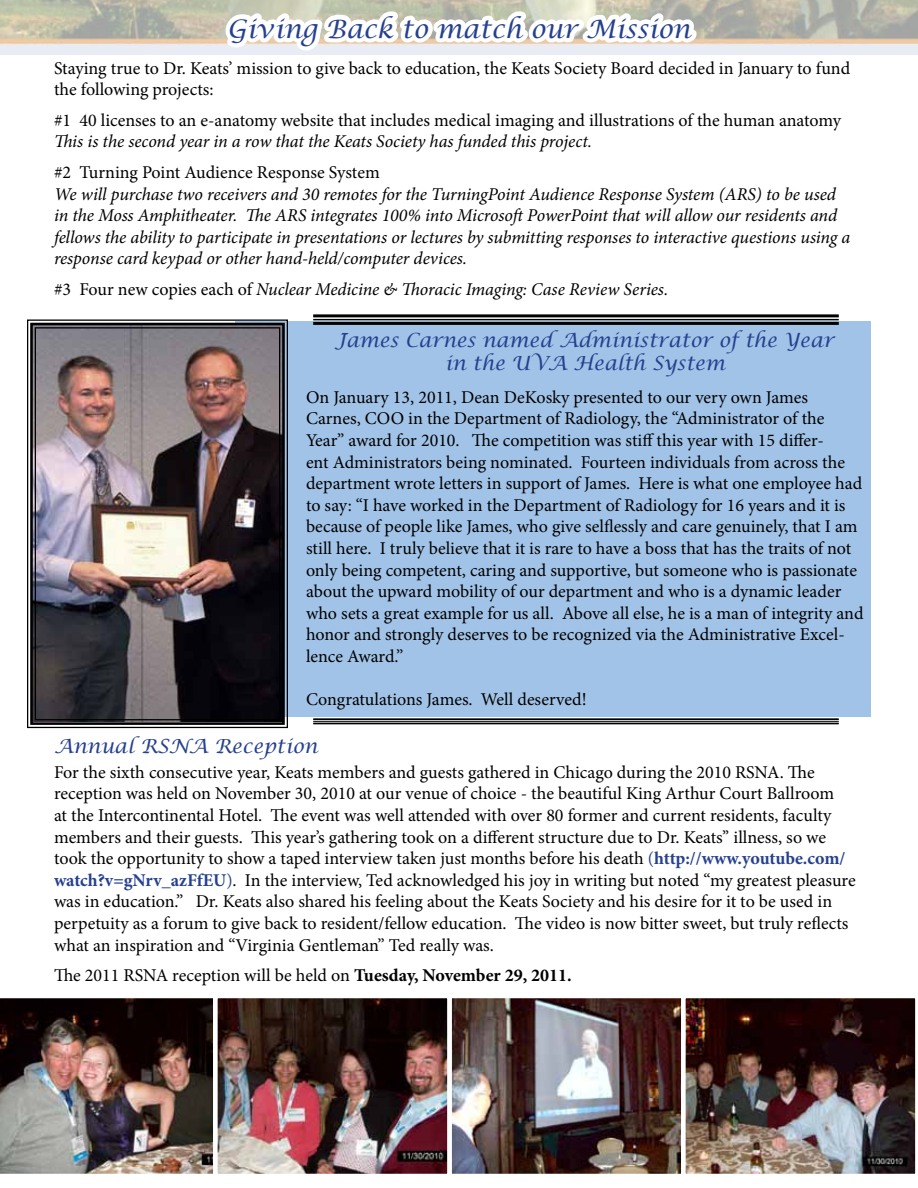
<style>
.page{position:relative;width:918px;height:1188px;background:#fff}
.page>*{position:absolute;margin:0;border:0;box-sizing:border-box;transform-origin:0 0}
.t1{font:italic 25.5px "Lucida Calligraphy";color:#25408f}
.t2{font:italic 19.5px/23.4px "Lucida Calligraphy";color:#25408f;text-align:center}
.t3{font:18px/21.6px "Minion Pro";color:#000}
.t4{font:italic 18px/21.6px "Minion Pro";letter-spacing:-.01em;color:#000}
.s1{font-style:normal}
.s2{color:#25408f}
.s3{font-weight:700;color:#25408f}
.s4{font-weight:700}
</style>
<div class="page">
<div style="left:236px;top:321px;width:635px;height:396px;background:#a1c3e7"></div>
<img style="left:0;top:0;width:918px;height:54px">
<img style="left:27px;top:319px;width:261px;height:410px">
<div style="left:30px;top:323px;width:255px;height:402px;border:3px solid #000"></div>
<div style="left:35px;top:327px;width:245px;height:393px;border:1px solid #000"></div>
<hr style="left:313px;top:718px;width:526px;height:2px;background:#000">
<hr style="left:313px;top:721px;width:526px;height:1px;background:#000">
<hr style="left:313px;top:723px;width:526px;height:1px;background:#000">
<hr style="left:313px;top:314px;width:526px;height:3px;background:#000">
<hr style="left:313px;top:319px;width:526px;height:1px;background:#000">
<hr style="left:313px;top:322px;width:526px;height:3px;background:#000">
<svg style="left:215px;top:0;width:493px;height:55px"></svg>
<img style="left:452px;top:999px;width:229px;height:174px">
<div style="left:447px;top:994px;width:239px;height:184px;border:4px solid #fff"></div>
<img style="left:218px;top:999px;width:229px;height:174px">
<img style="left:0;top:998px;width:213px;height:176px">
<div style="left:213px;top:994px;width:239px;height:184px;border:4px solid #fff"></div>
<img style="left:681px;top:994px;width:235px;height:184px">
<h1 class="t1" style="left:227px;top:13px;width:465px">Giving Back to match our Mission</h1>
<p class="t3" style="left:54px;top:57px;width:798px">Staying true to Dr. Keats’ mission to give back to education, the Keats Society Board decided in January to fund the following projects:</p>
<p class="t3" style="left:54px;top:109px;width:789px">#1 40 licenses to an e-anatomy website that includes medical imaging and illustrations of the human anatomy</p>
<p class="t4" style="left:54px;top:131px;width:540px">This is the second year in a row that the Keats Society has funded this project.</p>
<p class="t3" style="left:54px;top:162px;width:327px">#2 Turning Point Audience Response System</p>
<p class="t4" style="left:54px;top:183px;width:798px">We will purchase two receivers and 30 remotes for the TurningPoint Audience Response System (ARS) to be used in the Moss Amphitheater. The ARS integrates 100% into Microsoft PowerPoint that will allow our residents and fellows the ability to participate in presentations or lectures by submitting responses to interactive questions using a response card keypad or other hand-held/computer devices.</p>
<p class="t4" style="left:54px;top:279px;width:616px"><span class="s1">#3 Four new copies each of</span> Nuclear Medicine &amp; Thoracic Imaging: Case Review Series.</p>
<p class="t2" style="left:336px;top:329px;width:500px">James Carnes named Administrator of the Year in the UVA Health System</p>
<p class="t3" style="left:306px;top:386px;width:559px">On January 13, 2011, Dean DeKosky presented to our very own James Carnes, COO in the Department of Radiology, the “Administrator of the Year” award for 2010. The competition was stiff this year with 15 differ-<br>ent Administrators being nominated. Fourteen individuals from across the department wrote letters in support of James. Here is what one employee had to say: “I have worked in the Department of Radiology for 16 years and it is because of people like James, who give selflessly and care genuinely, that I am still here. I truly believe that it is rare to have a boss that has the traits of not only being competent, caring and supportive, but someone who is passionate about the upward mobility of our department and who is a dynamic leader who sets a great example for us all. Above all else, he is a man of integrity and honor and strongly deserves to be recognized via the Administrative Excel&shy;lence Award.”</p>
<p class="t3" style="left:306px;top:689px;width:282px">Congratulations James. Well deserved!</p>
<p class="t2" style="left:54px;top:735px;width:265px">Annual RSNA Reception</p>
<p class="t3" style="left:54px;top:761px;width:803px">For the sixth consecutive year, Keats members and guests gathered in Chicago during the 2010 RSNA. The reception was held on November 30, 2010 at our venue of choice - the beautiful King Arthur Court Ballroom<br>at the Intercontinental Hotel. The event was well attended with over 80 former and current residents, faculty members and their guests. This year’s gathering took on a different structure due to Dr. Keats’’ illness, so we took the opportunity to show a taped interview taken just months before his death <span class="s2">(</span><span class="s3">http://www.youtube.com/ watch?v=gNrv_azFfEU</span><span class="s2">)</span>. In the interview, Ted acknowledged his joy in writing but noted “my greatest pleasure was in education.” Dr. Keats also shared his feeling about the Keats Society and his desire for it to be used in perpetuity as a forum to give back to resident/fellow education. The video is now bitter sweet, but truly reflects what an inspiration and “Virginia Gentleman” Ted really was.</p>
<p class="t3" style="left:54px;top:965px;width:519px">The 2011 RSNA reception will be held on <span class="s4">Tuesday, November 29, 2011.</span></p>
</div>
